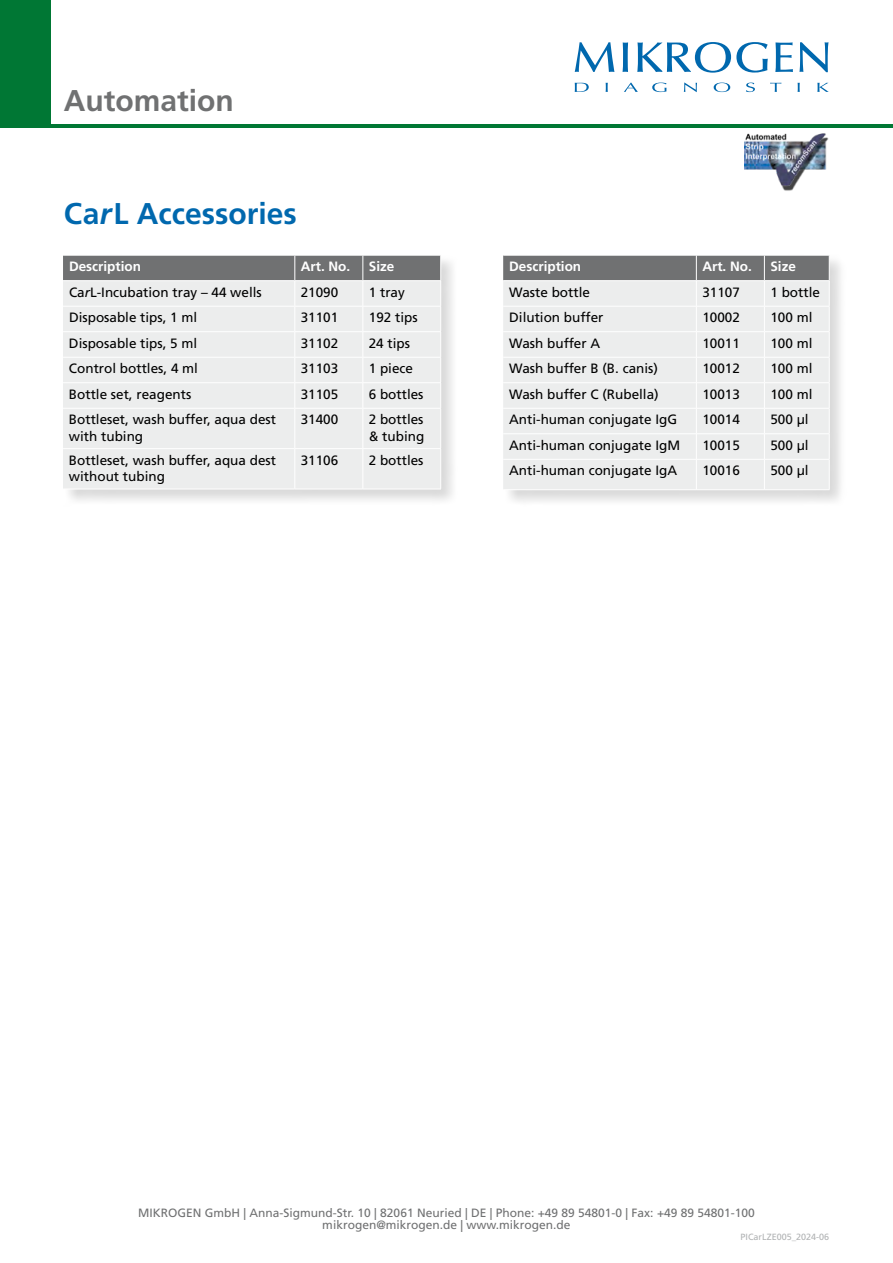
<style>
.page{position:relative;width:893px;height:1263px;background:#fff}
.page>*{position:absolute;margin:0;border:0;box-sizing:border-box;transform-origin:0 0}
.t1{font:700 30px "Frutiger LT Com";color:#0068ae}
.t2{font:700 30px "Frutiger LT Com";color:#707172}
.t3{font:13.5px/16.2px "Frutiger LT Com";color:#000}
.t4{font:700 13.5px "Frutiger LT Com";color:#fff}
.t5{font:12px/12.3px "Frutiger LT Com";color:#707172;text-align:center}
.t6{font:9px "Frutiger LT Com";color:#b1b3b4}
.s1{font-style:italic}
</style>
<div class="page">
<div style="left:0;top:0;width:893px;height:128px;background:#007734"></div>
<div style="left:51px;top:0;width:842px;height:123px;background:#fff"></div>
<svg style="left:575px;top:43px;width:39px;height:29px"></svg>
<svg style="left:623px;top:43px;width:5px;height:29px"></svg>
<svg style="left:637px;top:43px;width:131px;height:30px"></svg>
<svg style="left:775px;top:43px;width:18px;height:29px"></svg>
<svg style="left:799px;top:43px;width:29px;height:29px"></svg>
<svg style="left:575px;top:83px;width:14px;height:9px"></svg>
<svg style="left:606px;top:83px;width:2px;height:9px"></svg>
<svg style="left:624px;top:83px;width:14px;height:9px"></svg>
<svg style="left:652px;top:83px;width:15px;height:9px"></svg>
<svg style="left:684px;top:83px;width:13px;height:9px"></svg>
<svg style="left:714px;top:83px;width:16px;height:9px"></svg>
<svg style="left:746px;top:83px;width:9px;height:9px"></svg>
<svg style="left:770px;top:83px;width:11px;height:9px"></svg>
<svg style="left:798px;top:83px;width:2px;height:9px"></svg>
<svg style="left:817px;top:83px;width:12px;height:9px"></svg>
<div style="left:62px;top:254px;width:396px;height:253px;background:#000;opacity:.15"></div>
<div style="left:63px;top:409px;width:377px;height:80px;background:#eceded"></div>
<hr style="left:63px;top:408px;width:232px;height:1px;background:#fff">
<hr style="left:63px;top:448px;width:232px;height:1px;background:#fff">
<hr style="left:63px;top:489px;width:232px;height:1px;background:#fff">
<svg style="left:63px;top:255px;width:378px;height:153px"></svg>
<hr style="left:295px;top:408px;width:68px;height:1px;background:#fff">
<hr style="left:295px;top:409px;width:1px;height:39px;background:#fff">
<hr style="left:363px;top:408px;width:78px;height:1px;background:#fff">
<hr style="left:363px;top:409px;width:1px;height:39px;background:#fff">
<hr style="left:440px;top:409px;width:1px;height:39px;background:#fff">
<hr style="left:295px;top:448px;width:68px;height:1px;background:#fff">
<hr style="left:295px;top:449px;width:1px;height:40px;background:#fff">
<hr style="left:363px;top:448px;width:78px;height:1px;background:#fff">
<hr style="left:363px;top:449px;width:1px;height:40px;background:#fff">
<hr style="left:440px;top:449px;width:1px;height:40px;background:#fff">
<hr style="left:295px;top:489px;width:68px;height:1px;background:#fff">
<hr style="left:363px;top:489px;width:78px;height:1px;background:#fff">
<div style="left:502px;top:254px;width:345px;height:254px;background:#000;opacity:.15"></div>
<hr style="left:503px;top:489px;width:193px;height:1px;background:#fff">
<hr style="left:696px;top:489px;width:68px;height:1px;background:#fff">
<hr style="left:764px;top:489px;width:65px;height:1px;background:#fff">
<svg style="left:503px;top:255px;width:327px;height:234px"></svg>
<hr style="left:696px;top:306px;width:68px;height:1px;background:#fff">
<hr style="left:764px;top:306px;width:65px;height:1px;background:#fff">
<img style="left:744px;top:133px;width:85px;height:58px">
<h1 class="t2" style="left:64px;top:83px;width:172px">Automation</h1>
<h1 class="t1" style="left:64px;top:196px;width:234px">Ca<span class="s1">r</span>L Accessories</h1>
<p class="t4" style="left:69px;top:259px;width:73px">Description</p>
<p class="t4" style="left:301px;top:259px;width:51px">Art. No.</p>
<p class="t4" style="left:369px;top:259px;width:27px">Size</p>
<p class="t3" style="left:69px;top:284px;width:194px">Ca<span class="s1">r</span>L-Incubation tray – 44 wells</p>
<p class="t3" style="left:301px;top:284px;width:39px">21090</p>
<p class="t3" style="left:369px;top:284px;width:38px">1 tray</p>
<p class="t3" style="left:69px;top:310px;width:130px">Disposable tips, 1 ml</p>
<p class="t3" style="left:301px;top:310px;width:39px">31101</p>
<p class="t3" style="left:369px;top:310px;width:50px">192 tips</p>
<p class="t3" style="left:69px;top:335px;width:130px">Disposable tips, 5 ml</p>
<p class="t3" style="left:301px;top:335px;width:39px">31102</p>
<p class="t3" style="left:369px;top:335px;width:43px">24 tips</p>
<p class="t3" style="left:69px;top:361px;width:131px">Control bottles, 4 ml</p>
<p class="t3" style="left:301px;top:361px;width:39px">31103</p>
<p class="t3" style="left:369px;top:361px;width:46px">1 piece</p>
<p class="t3" style="left:69px;top:386px;width:124px">Bottle set, reagents</p>
<p class="t3" style="left:301px;top:386px;width:39px">31105</p>
<p class="t3" style="left:369px;top:386px;width:56px">6 bottles</p>
<p class="t3" style="left:69px;top:412px;width:209px">Bottleset, wash buffer, aqua dest with tubing</p>
<p class="t3" style="left:301px;top:412px;width:39px">31400</p>
<p class="t3" style="left:369px;top:412px;width:57px">2 bottles &amp; tubing</p>
<p class="t3" style="left:69px;top:452px;width:209px">Bottleset, wash buffer, aqua dest without tubing</p>
<p class="t3" style="left:301px;top:452px;width:39px">31106</p>
<p class="t3" style="left:369px;top:452px;width:56px">2 bottles</p>
<p class="t4" style="left:509px;top:259px;width:73px">Description</p>
<p class="t4" style="left:702px;top:259px;width:51px">Art. No.</p>
<p class="t4" style="left:770px;top:259px;width:27px">Size</p>
<p class="t3" style="left:509px;top:284px;width:82px">Waste bottle</p>
<p class="t3" style="left:702px;top:284px;width:39px">31107</p>
<p class="t3" style="left:770px;top:284px;width:51px">1 bottle</p>
<p class="t3" style="left:509px;top:310px;width:96px">Dilution buffer</p>
<p class="t3" style="left:702px;top:310px;width:39px">10002</p>
<p class="t3" style="left:770px;top:310px;width:44px">100 ml</p>
<p class="t3" style="left:509px;top:335px;width:93px">Wash buffer A</p>
<p class="t3" style="left:702px;top:335px;width:39px">10011</p>
<p class="t3" style="left:770px;top:335px;width:44px">100 ml</p>
<p class="t3" style="left:509px;top:361px;width:150px">Wash buffer B (B. canis)</p>
<p class="t3" style="left:702px;top:361px;width:39px">10012</p>
<p class="t3" style="left:770px;top:361px;width:44px">100 ml</p>
<p class="t3" style="left:509px;top:386px;width:151px">Wash buffer C (Rubella)</p>
<p class="t3" style="left:702px;top:386px;width:39px">10013</p>
<p class="t3" style="left:770px;top:386px;width:44px">100 ml</p>
<p class="t3" style="left:509px;top:412px;width:170px">Anti-human conjugate IgG</p>
<p class="t3" style="left:702px;top:412px;width:39px">10014</p>
<p class="t3" style="left:770px;top:412px;width:40px">500 µl</p>
<p class="t3" style="left:509px;top:437px;width:173px">Anti-human conjugate IgM</p>
<p class="t3" style="left:702px;top:437px;width:39px">10015</p>
<p class="t3" style="left:770px;top:437px;width:40px">500 µl</p>
<p class="t3" style="left:509px;top:463px;width:170px">Anti-human conjugate IgA</p>
<p class="t3" style="left:702px;top:463px;width:39px">10016</p>
<p class="t3" style="left:770px;top:463px;width:40px">500 µl</p>
<p class="t5" style="left:138px;top:1206px;width:618px">MIKROGEN GmbH | Anna-Sigmund-Str. 10 | 82061 Neuried | DE | Phone: +49 89 54801-0 | Fax: +49 89 54801-100 mikrogen@mikrogen.de | www.mikrogen.de</p>
<p class="t6" style="left:741px;top:1231px;width:90px">PICarLZE005_2024-06</p>
</div>
